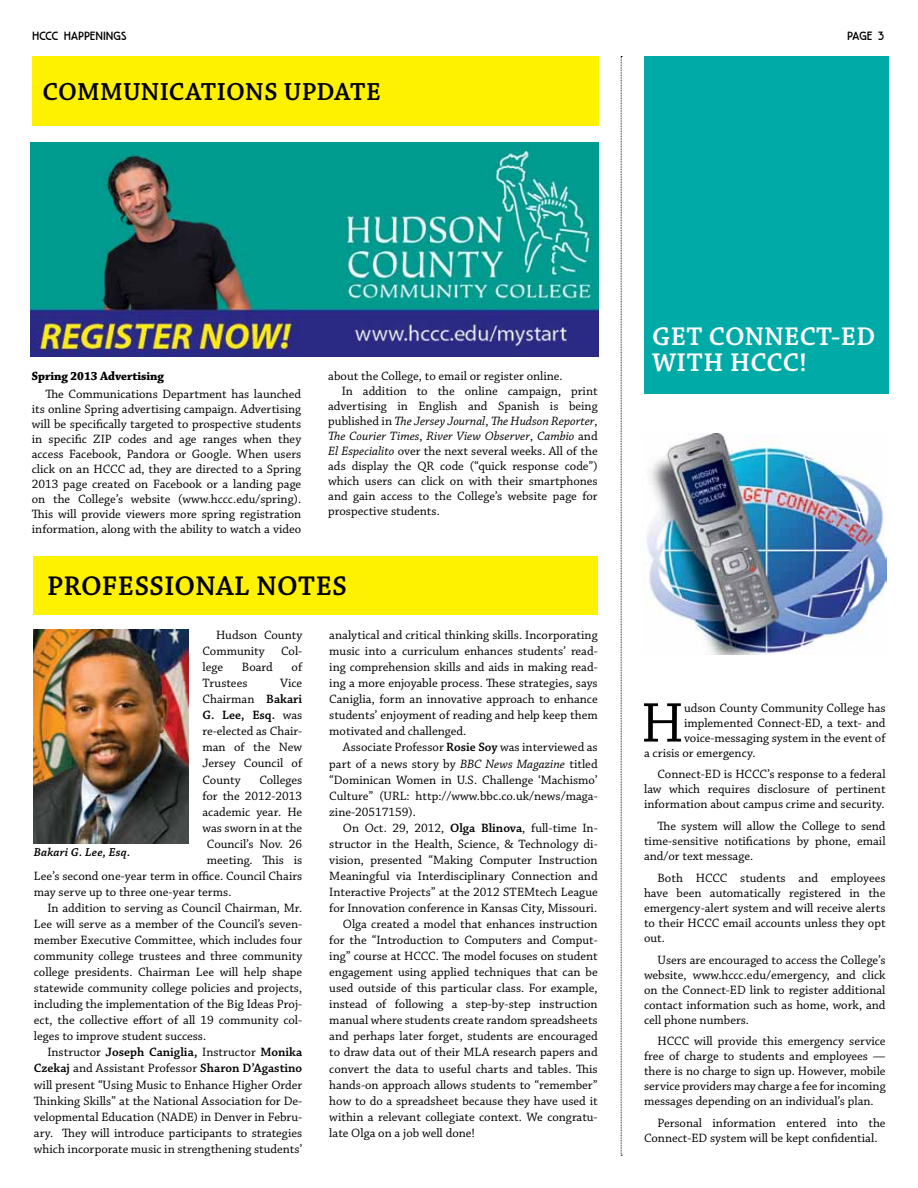
<style>
.page{position:relative;width:918px;height:1188px;background:#fff}
.page>*{position:absolute;margin:0;border:0;box-sizing:border-box;transform-origin:0 0}
.t1{font:58.95px "Chaparral Pro";color:#000}
.t2{font:600 28.5px "Chaparral Pro";letter-spacing:.02em;color:#000}
.t3{font:600 27px "Chaparral Pro";letter-spacing:.01em;color:#fff}
.t4{font:600 25.95px "Chaparral Pro";letter-spacing:.01em;color:#000}
.t5{font:12.75px/15px "Chaparral Pro";color:#000;text-align:justify}
.t6{font:italic 12.75px "Chaparral Pro";color:#000}
.t7{font:600 12.75px "Chaparral Pro";color:#000}
.t8{font:12.75px "Chaparral Pro Bold Disp";color:#000}
.t9{font:12px "DK High Tea";letter-spacing:.04em;color:#000}
.t10{font:12px "Chaparral Pro Semibold It Capt";letter-spacing:.02em;color:#000}
.s1{font-style:normal}
.s2{font-style:italic}
.s3{font-weight:600}
.s4{font-weight:400}
</style>
<div class="page">
<div style="left:34px;top:557px;width:564px;height:58px;background:#fff200"></div>
<svg style="left:621px;top:56px;width:1px;height:1100px"></svg>
<div style="left:32px;top:56px;width:567px;height:69px;background:#fff200"></div>
<img style="left:34px;top:630px;width:155px;height:214px">
<div style="left:644px;top:56px;width:244px;height:337px;background:#00aaa6"></div>
<img style="left:646px;top:434px;width:240px;height:221px">
<img style="left:31px;top:143px;width:568px;height:214px">
<p class="t9" style="left:32px;top:29px;width:96px">HCCC HAPPENINGS</p>
<p class="t9" style="left:848px;top:29px;width:38px">PAGE 3</p>
<h3 class="t4" style="left:43px;top:77px;width:259px">Communications Upda</h3>
<h3 class="t4" style="left:350px;top:77px;width:30px">te</h3>
<p class="t8" style="left:32px;top:369px;width:134px">Spring 2013 Advertising</p>
<p class="t5" style="left:32px;top:387px;width:271px;text-indent:14px">The Communications Department has launched its online Spring advertising campaign. Advertising will be specifically targeted to prospective students in specific ZIP codes and age ranges when they access Facebook, Pandora or Google. When users click on an HCCC ad, they are directed to a Spring 2013 page created on Facebook or a landing page on the College’s website (www.hccc.edu/spring).<br>This will provide viewers more spring registration information, along with the ability to watch a video</p>
<p class="t5" style="left:328px;top:369px;width:236px">about the College, to email or register online.</p>
<p class="t5" style="left:342px;top:384px;width:257px">In addition to the online campaign, print</p>
<p class="t5" style="left:328px;top:399px;width:271px">advertising in English and Spanish is being</p>
<p class="t6" style="left:328px;top:414px;width:271px"><span class="s1">published in</span> The Jersey Journal<span class="s1">,</span> The Hudson Reporter<span class="s1">,</span></p>
<p class="t6" style="left:328px;top:429px;width:271px">The Courier Times<span class="s1">,</span> River View Observer<span class="s1">,</span> Cambio <span class="s1">and</span></p>
<p class="t5" style="left:328px;top:444px;width:271px"><span class="s2">El Especialito</span> over the next several weeks. All of the</p>
<p class="t5" style="left:328px;top:459px;width:271px">ads display the QR code (“quick response code”)</p>
<p class="t5" style="left:328px;top:474px;width:271px">which users can click on with their smartphones</p>
<p class="t5" style="left:328px;top:489px;width:271px">and gain access to the College’s website page for</p>
<p class="t5" style="left:328px;top:504px;width:113px">prospective students.</p>
<h2 class="t2" style="left:47px;top:570px;width:105px">PROFESSION</h2>
<h2 class="t2" style="left:216px;top:570px;width:61px">AL NOT</h2>
<h2 class="t2" style="left:316px;top:570px;width:30px">ES</h2>
<p class="t5" style="left:202px;top:627px;width:101px;line-height:16px;text-indent:14px">Hudson County<br>Community</p>
<p class="t5" style="left:281px;top:644px;width:23px">Col-</p>
<p class="t5" style="left:202px;top:660px;width:22px">lege</p>
<p class="t5" style="left:242px;top:660px;width:32px">Board</p>
<p class="t5" style="left:292px;top:660px;width:12px">of</p>
<p class="t5" style="left:202px;top:676px;width:46px">Trustees</p>
<p class="t5" style="left:202px;top:676px;width:101px;line-height:16px;text-indent:78px">Vice Chairman <span class="s3">Bakari G. Lee, Esq.</span> was re-elected as Chair&shy;man of the New Jersey Council of County</p>
<p class="t5" style="left:259px;top:772px;width:44px">Colleges</p>
<p class="t5" style="left:202px;top:789px;width:101px">for the 2012-2013</p>
<p class="t5" style="left:202px;top:805px;width:101px">academic year. He</p>
<p class="t5" style="left:202px;top:821px;width:101px">was sworn in at the</p>
<p class="t5" style="left:207px;top:837px;width:97px">Council’s Nov. 26</p>
<p class="t5" style="left:207px;top:853px;width:97px">meeting. This is</p>
<p class="t5" style="left:34px;top:869px;width:270px">Lee’s second one-year term in office. Council Chairs</p>
<p class="t5" style="left:34px;top:885px;width:199px">may serve up to three one-year terms.</p>
<p class="t5" style="left:47px;top:901px;width:256px">In addition to serving as Council Chairman, Mr.</p>
<p class="t5" style="left:34px;top:917px;width:270px">Lee will serve as a member of the Council’s seven-</p>
<p class="t5" style="left:34px;top:933px;width:270px">member Executive Committee, which includes four</p>
<p class="t5" style="left:34px;top:949px;width:270px">community college trustees and three community</p>
<p class="t5" style="left:34px;top:965px;width:270px">college presidents. Chairman Lee will help shape</p>
<p class="t5" style="left:34px;top:981px;width:270px">statewide community college policies and projects,</p>
<p class="t5" style="left:34px;top:997px;width:270px">including the implementation of the Big Ideas Proj-</p>
<p class="t5" style="left:34px;top:1013px;width:270px">ect, the collective effort of all 19 community col-</p>
<p class="t5" style="left:34px;top:1029px;width:174px">leges to improve student success.</p>
<p class="t7" style="left:47px;top:1045px;width:256px"><span class="s4">Instructor</span> Joseph Caniglia, <span class="s4">Instructor</span> Monika</p>
<p class="t7" style="left:34px;top:1061px;width:270px">Czekaj <span class="s4">and Assistant Professor</span> Sharon D’Agastino</p>
<p class="t5" style="left:34px;top:1077px;width:270px">will present “Using Music to Enhance Higher Order</p>
<p class="t5" style="left:34px;top:1094px;width:270px">Thinking Skills” at the National Association for De-</p>
<p class="t5" style="left:34px;top:1110px;width:270px">velopmental Education (NADE) in Denver in Febru-</p>
<p class="t5" style="left:34px;top:1126px;width:270px">ary. They will introduce participants to strategies</p>
<p class="t5" style="left:34px;top:1142px;width:270px">which incorporate music in strengthening students’</p>
<p class="t10" style="left:34px;top:845px;width:98px">Bakari G. Lee, Esq.</p>
<p class="t5" style="left:329px;top:628px;width:270px;line-height:16px">analytical and critical thinking skills. Incorporating music into a curriculum enhances students’ read&shy;ing comprehension skills and aids in making read&shy;ing a more enjoyable process. These strategies, says Caniglia, form an innovative approach to enhance students’ enjoyment of reading and help keep them motivated and challenged.</p>
<p class="t5" style="left:329px;top:740px;width:270px;line-height:16px;text-indent:13px">Associate Professor <span class="s3">Rosie Soy</span> was interviewed as part of a news story by <span class="s2">BBC News Magazine</span> titled “Dominican Women in U.S. Challenge ‘Machismo’ Culture” (URL: http://www.bbc.co.uk/news/maga&shy;zine-20517159).</p>
<p class="t5" style="left:343px;top:821px;width:256px">On Oct. 29, 2012, <span class="s3">Olga Blinova</span>, full-time In-</p>
<p class="t5" style="left:329px;top:837px;width:270px">structor in the Health, Science, &amp; Technology di-</p>
<p class="t5" style="left:329px;top:853px;width:270px">vision, presented “Making Computer Instruction</p>
<p class="t5" style="left:329px;top:869px;width:270px">Meaningful via Interdisciplinary Connection and</p>
<p class="t5" style="left:329px;top:885px;width:270px">Interactive Projects” at the 2012 STEMtech League</p>
<p class="t5" style="left:329px;top:901px;width:269px">for Innovation conference in Kansas City, Missouri.</p>
<p class="t5" style="left:343px;top:917px;width:256px">Olga created a model that enhances instruction</p>
<p class="t5" style="left:329px;top:933px;width:270px">for the “Introduction to Computers and Comput-</p>
<p class="t5" style="left:329px;top:949px;width:270px">ing” course at HCCC. The model focuses on student</p>
<p class="t5" style="left:329px;top:965px;width:270px">engagement using applied techniques that can be</p>
<p class="t5" style="left:329px;top:981px;width:270px">used outside of this particular class. For example,</p>
<p class="t5" style="left:329px;top:997px;width:270px">instead of following a step-by-step instruction</p>
<p class="t5" style="left:329px;top:1013px;width:270px">manual where students create random spreadsheets</p>
<p class="t5" style="left:329px;top:1029px;width:270px">and perhaps later forget, students are encouraged</p>
<p class="t5" style="left:329px;top:1045px;width:270px">to draw data out of their MLA research papers and</p>
<p class="t5" style="left:329px;top:1061px;width:270px">convert the data to useful charts and tables. This</p>
<p class="t5" style="left:329px;top:1078px;width:270px">hands-on approach allows students to “remember”</p>
<p class="t5" style="left:329px;top:1094px;width:270px">how to do a spreadsheet because they have used it</p>
<p class="t5" style="left:329px;top:1110px;width:270px">within a relevant collegiate context. We congratu-</p>
<p class="t5" style="left:329px;top:1126px;width:147px">late Olga on a job well done!</p>
<h3 class="t3" style="left:652px;top:321px;width:93px">GET CONN</h3>
<h3 class="t3" style="left:784px;top:321px;width:93px">ECT-ED</h3>
<h3 class="t3" style="left:652px;top:347px;width:18px">WIT</h3>
<h3 class="t3" style="left:704px;top:347px;width:105px">H HCCC!</h3>
<h1 class="t1" style="left:641px;top:690px;width:45px">H</h1>
<p class="t5" style="left:684px;top:701px;width:203px">udson County Community College has</p>
<p class="t5" style="left:684px;top:716px;width:203px">implemented Connect-ED, a text- and</p>
<p class="t5" style="left:684px;top:731px;width:203px">voice-messaging system in the event of</p>
<p class="t5" style="left:644px;top:746px;width:113px">a crisis or emergency.</p>
<p class="t5" style="left:644px;top:767px;width:243px;text-indent:14px">Connect-ED is HCCC’s response to a federal law which requires disclosure of pertinent information about campus crime and security.</p>
<p class="t5" style="left:644px;top:819px;width:243px;text-indent:14px">The system will allow the College to send time-sensitive notifications by phone, email and/or text message.</p>
<p class="t5" style="left:644px;top:871px;width:243px;text-indent:14px">Both HCCC students and employees have been automatically registered in the emergency-alert system and will receive alerts to their HCCC email accounts unless they opt out.</p>
<p class="t5" style="left:644px;top:953px;width:243px;text-indent:14px">Users are encouraged to access the College’s website, www.hccc.edu/emergency, and click on the Connect-ED link to register additional contact information such as home, work, and cell phone numbers.</p>
<p class="t5" style="left:644px;top:1034px;width:243px;text-indent:14px">HCCC will provide this emergency service free of charge to students and employees — there is no charge to sign up. However, mobile service providers may charge a fee for incoming messages depending on an individual’s plan.</p>
<p class="t5" style="left:644px;top:1116px;width:243px;text-indent:14px">Personal information entered into the<br>Connect-ED system will be kept confidential.</p>
</div>
